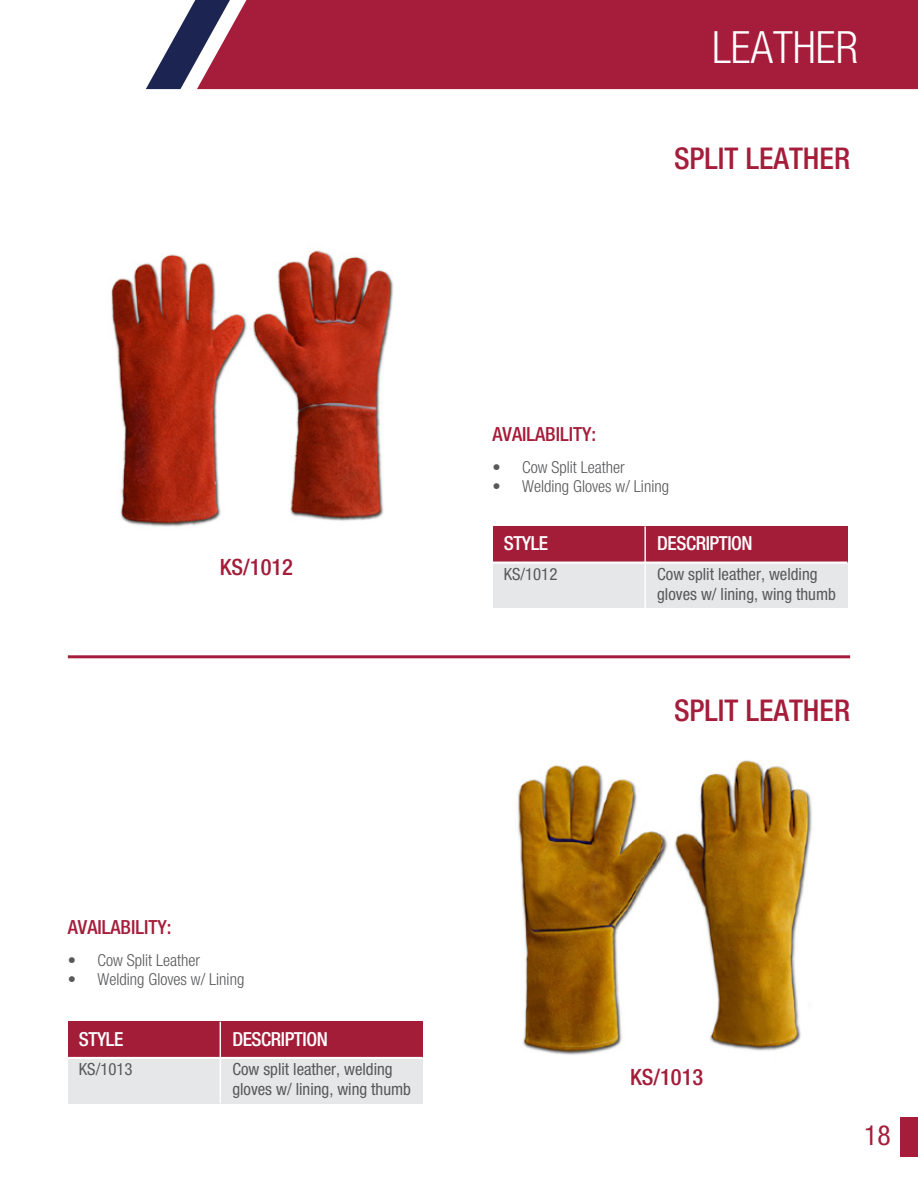
<style>
.page{position:relative;width:918px;height:1188px;background:#fff}
.page>*{position:absolute;margin:0;border:0;box-sizing:border-box;transform-origin:0 0}
.t1{font:300 condensed 44.55px "Helvetica Neue LT Std";color:#fff}
.t2{font:500 condensed 30px "Helvetica Neue LT Std";color:#a51d3a}
.t3{font:condensed 27.75px "Helvetica Neue LT Std";color:#a61d3b}
.t4{font:500 condensed 22.5px "Helvetica Neue LT Std";color:#a31d39}
.t5{font:500 condensed 19.5px "Helvetica Neue LT Std";color:#a51d3a}
.t6{font:500 condensed 19.35px "Helvetica Neue LT Std";letter-spacing:-.02em;color:#fff}
.t7{font:condensed 16.8px/20.1px "Helvetica Neue LT Std";color:#58595b}
.t8{font:300 condensed 16.5px "Helvetica Neue LT Std";color:#58595b}
</style>
<div class="page">
<div style="left:493px;top:526px;width:355px;height:82px;background:#e6e7e8"></div>
<div style="left:493px;top:526px;width:355px;height:37px;background:#a31d39"></div>
<hr style="left:644px;top:526px;width:2px;height:82px;background:#fff">
<hr style="left:493px;top:562px;width:355px;height:2px;background:#fff">
<hr style="left:68px;top:655px;width:782px;height:3px;background:#a51d3a">
<img style="left:111px;top:250px;width:282px;height:277px">
<div style="left:900px;top:1117px;width:18px;height:40px;background:#a61d3b"></div>
<div style="left:230px;top:0;width:688px;height:89px;background:#a61d3b"></div>
<svg style="left:146px;top:0;width:84px;height:89px"></svg>
<div style="left:68px;top:1022px;width:355px;height:81px;background:#e6e7e8"></div>
<div style="left:68px;top:1022px;width:355px;height:36px;background:#a31d39"></div>
<hr style="left:220px;top:1022px;width:1px;height:81px;background:#fff">
<hr style="left:68px;top:1057px;width:355px;height:2px;background:#fff">
<img style="left:517px;top:760px;width:295px;height:295px">
<h1 class="t1" style="left:712px;top:22px;width:147px">LEATHER</h1>
<h2 class="t2" style="left:674px;top:140px;width:178px">SPLIT LEATHER</h2>
<h3 class="t4" style="left:220px;top:554px;width:75px">KS/1012</h3>
<p class="t5" style="left:68px;top:916px;width:105px">AVAILABILITY:</p>
<p class="t8" style="left:68px;top:950px;width:134px">• Cow Split Leather</p>
<p class="t8" style="left:68px;top:970px;width:178px">• Welding Gloves w/ Lining</p>
<p class="t6" style="left:79px;top:1027px;width:46px">STYLE</p>
<p class="t6" style="left:232px;top:1027px;width:97px">DESCRIPTION</p>
<p class="t7" style="left:79px;top:1059px;width:55px">KS/1013</p>
<p class="t7" style="left:232px;top:1059px;width:180px">Cow split leather, welding gloves w/ lining, wing thumb</p>
<p class="t5" style="left:493px;top:423px;width:105px">AVAILABILITY:</p>
<p class="t8" style="left:493px;top:457px;width:134px">• Cow Split Leather</p>
<p class="t8" style="left:493px;top:477px;width:178px">• Welding Gloves w/ Lining</p>
<p class="t6" style="left:504px;top:532px;width:46px">STYLE</p>
<p class="t6" style="left:657px;top:532px;width:97px">DESCRIPTION</p>
<p class="t7" style="left:504px;top:564px;width:55px">KS/1012</p>
<p class="t7" style="left:657px;top:564px;width:180px">Cow split leather, welding gloves w/ lining, wing thumb</p>
<h2 class="t2" style="left:674px;top:692px;width:178px">SPLIT LEATHER</h2>
<h3 class="t4" style="left:630px;top:1064px;width:75px">KS/1013</h3>
<h3 class="t3" style="left:864px;top:1119px;width:28px">18</h3>
</div>
